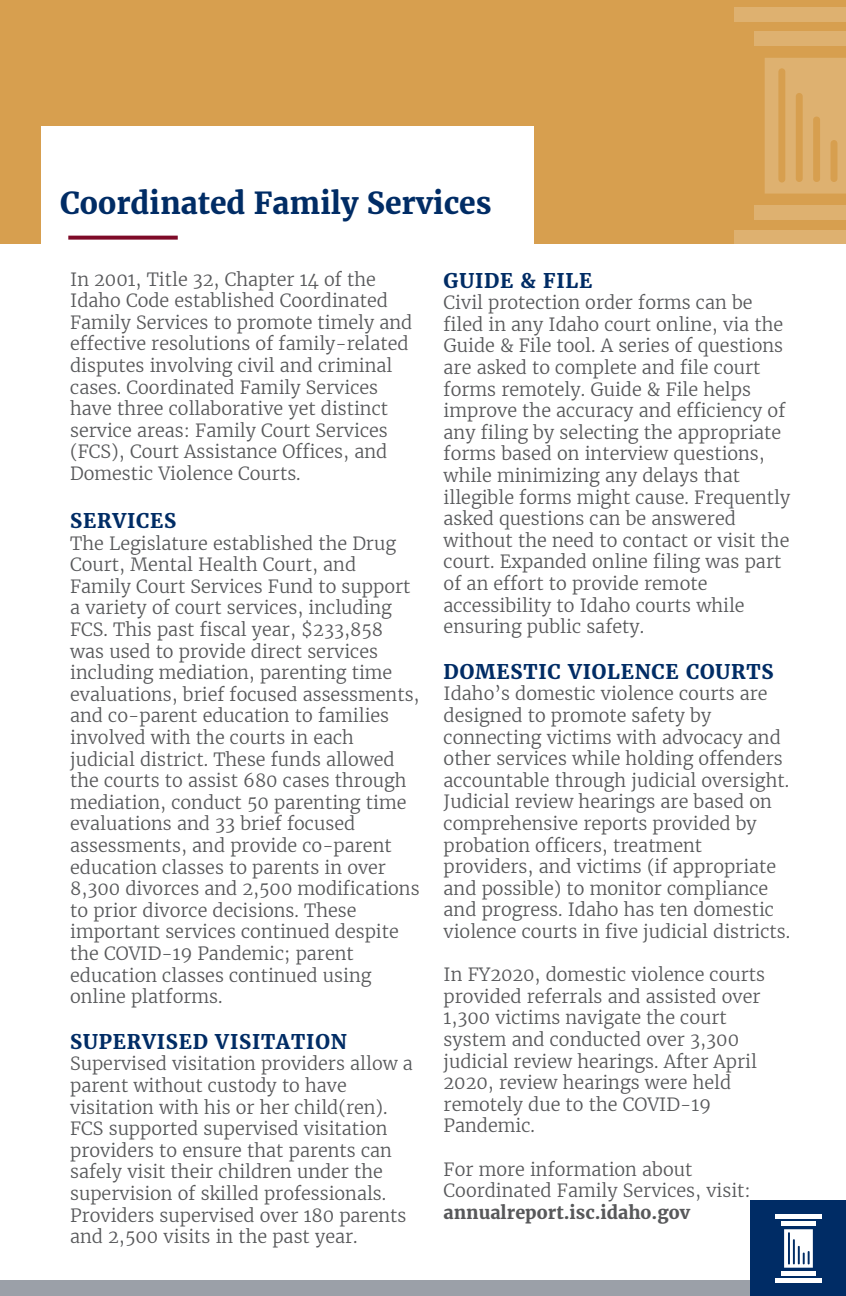
<style>
.page{position:relative;width:846px;height:1296px;background:#fff}
.page>*{position:absolute;margin:0;border:0;box-sizing:border-box;transform-origin:0 0}
.t1{font:700 30px "Merriweather";color:#002c65}
.t2{font:700 20px "Merriweather";letter-spacing:.04em;color:#002c65}
.t3{font:300 18px/21.6px "Merriweather";color:#57585a}
.t4{font:700 18px "Merriweather";color:#57585a}
</style>
<div class="page">
<div style="left:0;top:1280px;width:846px;height:16px;background:#9ba0a8"></div>
<div style="left:751px;top:1201px;width:95px;height:95px;background:#002c65"></div>
<hr style="left:775px;top:1278px;width:47px;height:4px;background:#fff">
<hr style="left:781px;top:1271px;width:35px;height:4px;background:#fff">
<hr style="left:775px;top:1215px;width:47px;height:4px;background:#fff">
<hr style="left:781px;top:1222px;width:35px;height:4px;background:#fff">
<svg style="left:784px;top:1229px;width:29px;height:39px"></svg>
<div style="left:0;top:0;width:846px;height:243px;background:#d79f4f"></div>
<div style="left:41px;top:126px;width:493px;height:136px;background:#fff"></div>
<svg style="left:68px;top:236px;width:110px;height:4px"></svg>
<div style="left:734px;top:230px;width:112px;height:15px;background:#deb170"></div>
<div style="left:754px;top:205px;width:92px;height:15px;background:#deb170"></div>
<div style="left:734px;top:7px;width:112px;height:15px;background:#deb170"></div>
<div style="left:754px;top:31px;width:92px;height:15px;background:#deb170"></div>
<svg style="left:765px;top:58px;width:81px;height:136px"></svg>
<p class="t1" style="left:60px;top:183px;width:433px">Coordinated Family Services</p>
<p class="t3" style="left:70px;top:268px;width:344px">In 2001, Title 32, Chapter 14 of the Idaho Code established Coordinated Family Services to promote timely and effective resolutions of family-related disputes involving civil and criminal cases. Coordinated Family Services have three collaborative yet distinct service areas: Family Court Services (FCS), Court Assistance Offices, and Domestic Violence Courts.</p>
<p class="t2" style="left:70px;top:507px;width:108px">SERVICES</p>
<p class="t3" style="left:70px;top:532px;width:351px">The Legislature established the Drug Court, Mental Health Court, and Family Court Services Fund to support a variety of court services, including FCS. This past fiscal year, $233,858 was used to provide direct services including mediation, parenting time evaluations, brief focused assessments, and co-parent education to families involved with the courts in each judicial district. These funds allowed the courts to assist 680 cases through mediation, conduct 50 parenting time evaluations and 33 brief focused assessments, and provide co-parent education classes to parents in over 8,300 divorces and 2,500 modifications to prior divorce decisions. These important services continued despite the COVID-19 Pandemic; parent education classes continued using online platforms.</p>
<p class="t2" style="left:70px;top:1028px;width:278px">SUPERVISED VISITATION</p>
<p class="t3" style="left:70px;top:1053px;width:344px">Supervised visitation providers allow a parent without custody to have</p>
<p class="t3" style="left:70px;top:1096px;width:323px">visitation with his or her child(ren).<br>FCS supported supervised visitation providers to ensure that parents can safely visit their children under the</p>
<p class="t3" style="left:70px;top:1182px;width:338px">supervision of skilled professionals.<br>Providers supervised over 180 parents and 2,500 visits in the past year.</p>
<p class="t2" style="left:444px;top:267px;width:150px">GUIDE &amp; FILE</p>
<p class="t3" style="left:444px;top:291px;width:348px">Civil protection order forms can be filed in any Idaho court online, via the Guide &amp; File tool. A series of questions are asked to complete and file court forms remotely. Guide &amp; File helps improve the accuracy and efficiency of any filing by selecting the appropriate forms based on interview questions, while minimizing any delays that illegible forms might cause. Frequently asked questions can be answered without the need to contact or visit the court. Expanded online filing was part of an effort to provide remote</p>
<p class="t3" style="left:444px;top:594px;width:303px">accessibility to Idaho courts while ensuring public safety.</p>
<p class="t2" style="left:444px;top:658px;width:331px">DOMESTIC VIOLENCE COURTS</p>
<p class="t3" style="left:444px;top:683px;width:326px">Idaho’s domestic violence courts are designed to promote safety by</p>
<p class="t3" style="left:444px;top:726px;width:347px">connecting victims with advocacy and other services while holding offenders accountable through judicial oversight.<br>Judicial review hearings are based on comprehensive reports provided by probation officers, treatment</p>
<p class="t3" style="left:444px;top:855px;width:348px">providers, and victims (if appropriate and possible) to monitor compliance and progress. Idaho has ten domestic violence courts in five judicial districts.</p>
<p class="t3" style="left:444px;top:963px;width:323px">In FY2020, domestic violence courts provided referrals and assisted over 1,300 victims navigate the court system and conducted over 3,300 judicial review hearings. After April 2020, review hearings were held remotely due to the COVID-19</p>
<p class="t3" style="left:444px;top:1115px;width:93px">Pandemic.</p>
<p class="t3" style="left:444px;top:1158px;width:250px">For more information about</p>
<p class="t3" style="left:444px;top:1179px;width:309px">Coordinated Family Services, visit:</p>
<p class="t4" style="left:444px;top:1200px;width:248px">annualreport.isc.idaho.gov</p>
</div>
